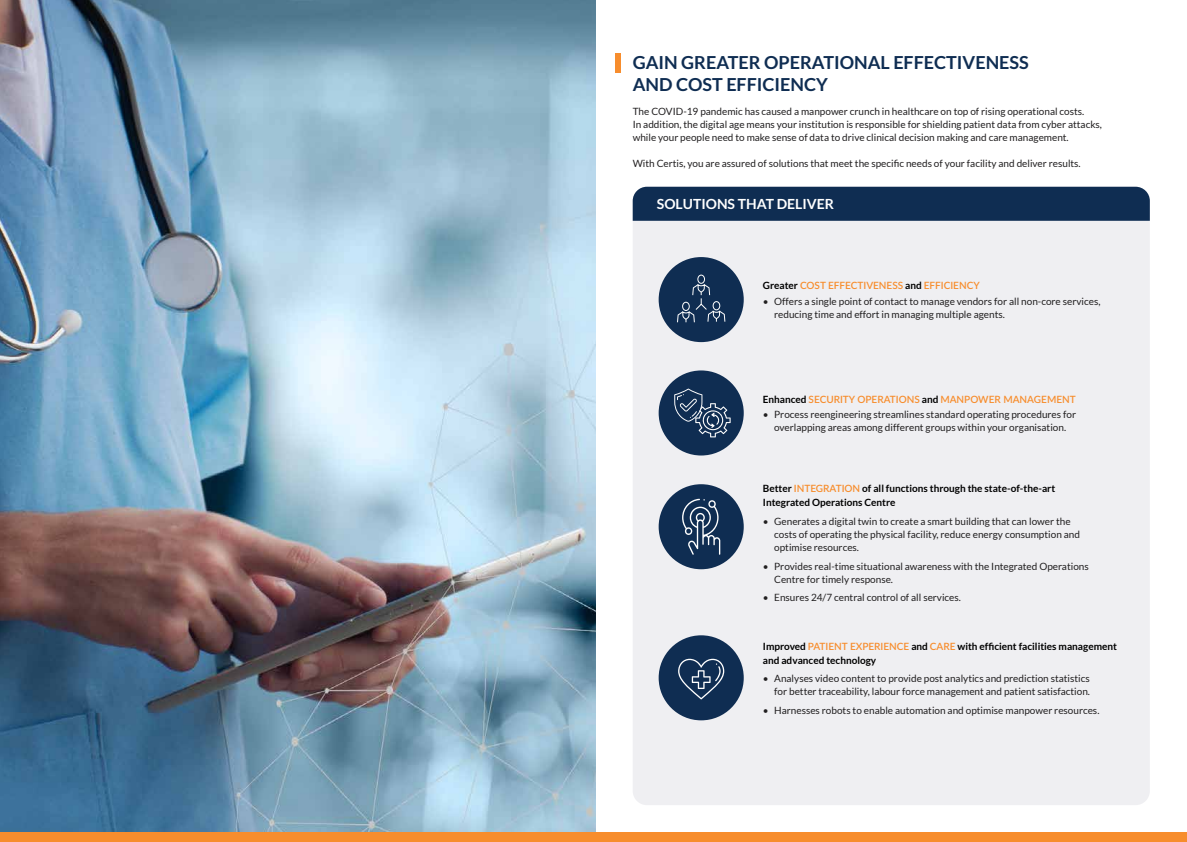
<style>
.page{position:relative;width:1187px;height:842px;background:#fff}
.page>*{position:absolute;margin:0;border:0;box-sizing:border-box;transform-origin:0 0}
.t1{font:700 18px/21.6px "Lato";color:#0f2d52}
.t2{font:700 14px "Lato";color:#fff}
.t3{font:10px/13px "Lato";color:#211f20}
.t4{font:700 10px/14px "Lato";color:#000}
.t5{font:600 10px "Lato";color:#f78d2d}
.s1{font-weight:700;color:#000}
.s2{font-weight:600;color:#f78d2d}
</style>
<div class="page">
<img style="left:0;top:0;width:595px;height:832px">
<div style="left:0;top:832px;width:1186px;height:10px;background:#f78d2d"></div>
<div style="left:632px;top:187px;width:517px;height:618px;background:#efeff2;border-radius:14px"></div>
<div style="left:615px;top:54px;width:5px;height:19px;background:#f78d2d"></div>
<div style="left:632px;top:187px;width:517px;height:34px;background:#0f2d52"></div>
<div style="left:658px;top:484px;width:85px;height:85px;background:#0f2d52;border-radius:50%"></div>
<svg style="left:682px;top:499px;width:38px;height:56px"></svg>
<div style="left:658px;top:257px;width:85px;height:85px;background:#0f2d52;border-radius:50%"></div>
<div style="left:697px;top:275px;width:8px;height:9px;border:1px solid #fff;border-radius:50%"></div>
<svg style="left:677px;top:283px;width:48px;height:40px"></svg>
<div style="left:658px;top:370px;width:85px;height:85px;background:#0f2d52;border-radius:50%"></div>
<svg style="left:674px;top:389px;width:56px;height:48px"></svg>
<div style="left:658px;top:635px;width:85px;height:85px;background:#0f2d52;border-radius:50%"></div>
<svg style="left:678px;top:659px;width:46px;height:40px"></svg>
<h1 class="t1" style="left:632px;top:52px;width:397px">GAIN GREATER OPERATIONAL EFFECTIVENESS<br>AND COST EFFICIENCY</h1>
<p class="t3" style="left:632px;top:105px;width:471px">The COVID-19 pandemic has caused a manpower crunch in healthcare on top of rising operational costs.<br>In addition, the digital age means your institution is responsible for shielding patient data from cyber attacks, while your people need to make sense of data to drive clinical decision making and care management.</p>
<p class="t3" style="left:632px;top:157px;width:449px">With Certis, you are assured of solutions that meet the specific needs of your facility and deliver results.</p>
<h2 class="t2" style="left:657px;top:196px;width:178px">SOLUTIONS THAT DELIVER</h2>
<p class="t5" style="left:762px;top:278px;width:218px"><span class="s1">Greater</span> COST EFFECTIVENESS <span class="s1">and</span> EFFICIENCY</p>
<p class="t3" style="left:774px;top:295px;width:328px;text-indent:-11px">• Offers a single point of contact to manage vendors for all non-core services, reducing time and effort in managing multiple agents.</p>
<p class="t5" style="left:762px;top:392px;width:314px"><span class="s1">Enhanced</span> SECURITY OPERATIONS <span class="s1">and</span> MANPOWER MANAGEMENT</p>
<p class="t3" style="left:762px;top:408px;width:315px;text-align:center">• Process reengineering streamlines standard operating procedures for overlapping areas among different groups within your organisation.</p>
<p class="t4" style="left:762px;top:481px;width:294px">Better <span class="s2">INTEGRATION</span> of all functions through the state-of-the-art<br>Integrated Operations Centre</p>
<p class="t3" style="left:774px;top:515px;width:307px;text-indent:-11px">• Generates a digital twin to create a smart building that can lower the costs of operating the physical facility, reduce energy consumption and optimise resources.</p>
<p class="t3" style="left:774px;top:559px;width:316px;text-indent:-11px">• Provides real-time situational awareness with the Integrated Operations<br>Centre for timely response.</p>
<p class="t3" style="left:762px;top:591px;width:200px">• Ensures 24/7 central control of all services.</p>
<p class="t4" style="left:762px;top:639px;width:355px">Improved <span class="s2">PATIENT EXPERIENCE</span> and <span class="s2">CARE</span> with efficient facilities management and advanced technology</p>
<p class="t3" style="left:762px;top:672px;width:329px;text-align:right">• Analyses video content to provide post analytics and prediction statistics for better traceability, labour force management and patient satisfaction.</p>
<p class="t3" style="left:762px;top:704px;width:338px">• Harnesses robots to enable automation and optimise manpower resources.</p>
</div>
